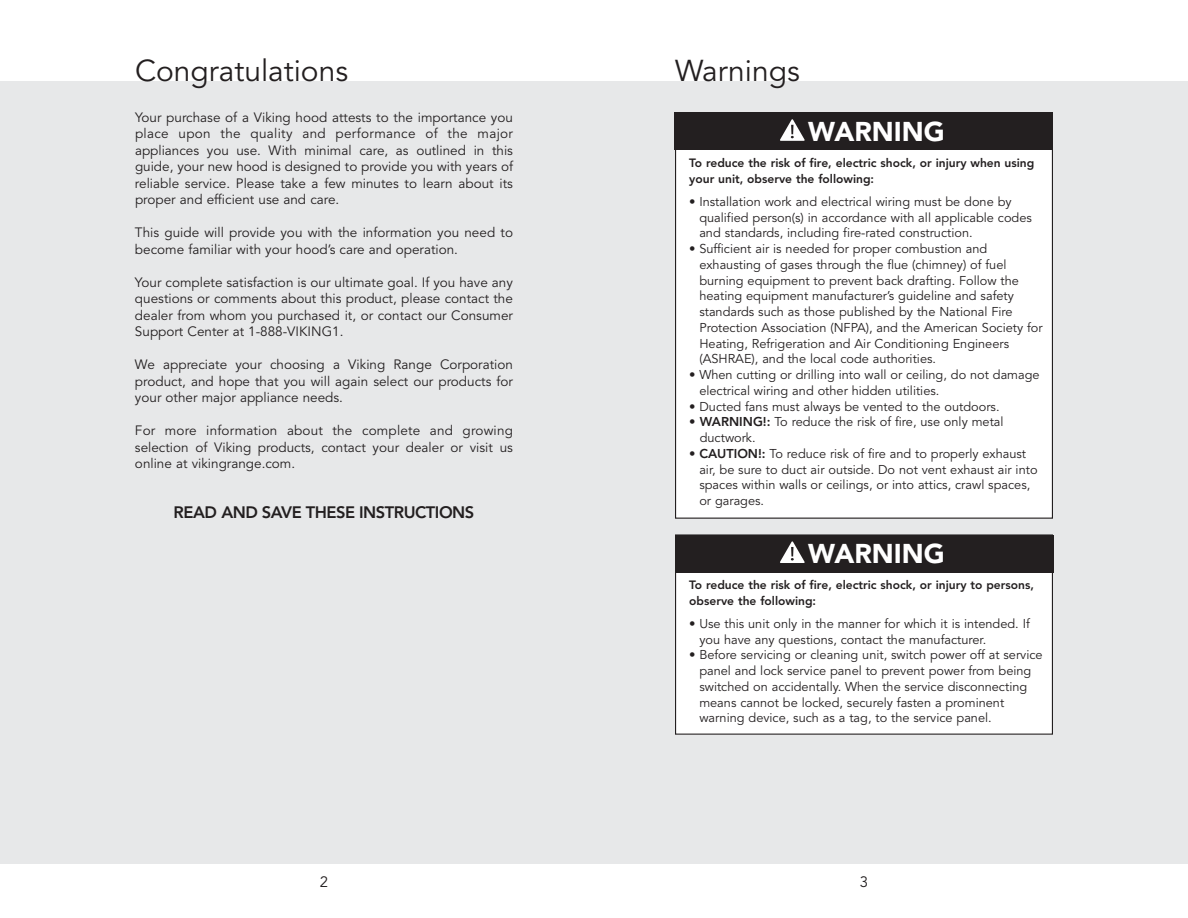
<style>
.page{position:relative;width:1188px;height:918px;background:#fff}
.page>*{position:absolute;margin:0;border:0;box-sizing:border-box;transform-origin:0 0}
.t1{font:30px "Avenir";color:#231f20}
.t2{font:900 27px "Avenir";color:#fff}
.t3{font:800 16.5px "Avenir";letter-spacing:-.03em;color:#231f20}
.t4{font:15px "Avenir";color:#231f20}
.t5{font:13.5px/16.5px "Avenir";color:#231f20;text-align:justify}
.t6{font:12.75px/15.8px "Avenir";color:#231f20}
.t7{font:800 12px/15.8px "Avenir";color:#231f20}
.s1{font-weight:800}
</style>
<div class="page">
<div style="left:594px;top:81px;width:594px;height:783px;background:#e7e8e9"></div>
<div style="left:0;top:81px;width:594px;height:783px;background:#e7e8e9"></div>
<div style="left:676px;top:113px;width:376px;height:405px;background:#fff"></div>
<div style="left:675px;top:113px;width:378px;height:37px;background:#231f20"></div>
<svg style="left:780px;top:119px;width:25px;height:22px"></svg>
<div style="left:676px;top:535px;width:376px;height:199px;background:#fff"></div>
<div style="left:675px;top:534px;width:378px;height:201px;border:1px solid #231f20"></div>
<div style="left:675px;top:535px;width:378px;height:37px;background:#231f20"></div>
<svg style="left:780px;top:541px;width:25px;height:22px"></svg>
<h1 class="t1" style="left:135px;top:58px;width:215px">Congratulations</h1>
<p class="t5" style="left:135px;top:110px;width:380px">Your purchase of a Viking hood attests to the importance you place upon the quality and performance of the major appliances you use. With minimal care, as outlined in this guide, your new hood is designed to provide you with years of reliable service. Please take a few minutes to learn about its proper and efficient use and care.</p>
<p class="t5" style="left:135px;top:225px;width:380px">This guide will provide you with the information you need to become familiar with your hood’s care and operation.</p>
<p class="t5" style="left:135px;top:275px;width:380px">Your complete satisfaction is our ultimate goal. If you have any questions or comments about this product, please contact the dealer from whom you purchased it, or contact our Consumer Support Center at 1-888-VIKING1.</p>
<p class="t5" style="left:135px;top:357px;width:380px">We appreciate your choosing a Viking Range Corporation product, and hope that you will again select our products for your other major appliance needs.</p>
<p class="t5" style="left:135px;top:423px;width:380px">For more information about the complete and growing selection of Viking products, contact your dealer or visit us online at vikingrange.com.</p>
<p class="t3" style="left:174px;top:505px;width:302px">READ AND SAVE THESE INSTRUCTIONS</p>
<p class="t4" style="left:320px;top:876px;width:10px">2</p>
<h1 class="t1" style="left:675px;top:59px;width:126px">Warnings</h1>
<h2 class="t2" style="left:808px;top:120px;width:138px">WARNING</h2>
<p class="t7" style="left:689px;top:156px;width:347px">To reduce the risk of fire, electric shock, or injury when using your unit, observe the following:</p>
<p class="t6" style="left:699px;top:195px;width:334px;text-indent:-10px">• Installation work and electrical wiring must be done by qualified person(s) in accordance with all applicable codes and standards, including fire-rated construction.</p>
<p class="t6" style="left:699px;top:242px;width:345px;text-indent:-10px">• Sufficient air is needed for proper combustion and exhausting of gases through the flue (chimney) of fuel burning equipment to prevent back drafting. Follow the heating equipment manufacturer’s guideline and safety standards such as those published by the National Fire Protection Association (NFPA), and the American Society for Heating, Refrigeration and Air Conditioning Engineers (ASHRAE), and the local code authorities.</p>
<p class="t6" style="left:699px;top:368px;width:342px;text-indent:-10px">• When cutting or drilling into wall or ceiling, do not damage electrical wiring and other hidden utilities.</p>
<p class="t6" style="left:689px;top:399px;width:312px">• Ducted fans must always be vented to the outdoors.</p>
<p class="t6" style="left:700px;top:415px;width:305px;text-indent:-11px">• <span class="s1">WARNING!:</span> To reduce the risk of fire, use only metal ductwork.</p>
<p class="t6" style="left:699px;top:447px;width:340px;text-indent:-10px">• <span class="s1">CAUTION!:</span> To reduce risk of fire and to properly exhaust air, be sure to duct air outside. Do not vent exhaust air into spaces within walls or ceilings, or into attics, crawl spaces, or garages.</p>
<h2 class="t2" style="left:808px;top:543px;width:138px">WARNING</h2>
<p class="t7" style="left:689px;top:578px;width:346px">To reduce the risk of fire, electric shock, or injury to persons, observe the following:</p>
<p class="t6" style="left:699px;top:617px;width:332px;text-indent:-10px">• Use this unit only in the manner for which it is intended. If you have any questions, contact the manufacturer.</p>
<p class="t6" style="left:699px;top:648px;width:345px;text-indent:-10px">• Before servicing or cleaning unit, switch power off at service panel and lock service panel to prevent power from being switched on accidentally. When the service disconnecting means cannot be locked, securely fasten a prominent warning device, such as a tag, to the service panel.</p>
<p class="t4" style="left:860px;top:876px;width:10px">3</p>
</div>
